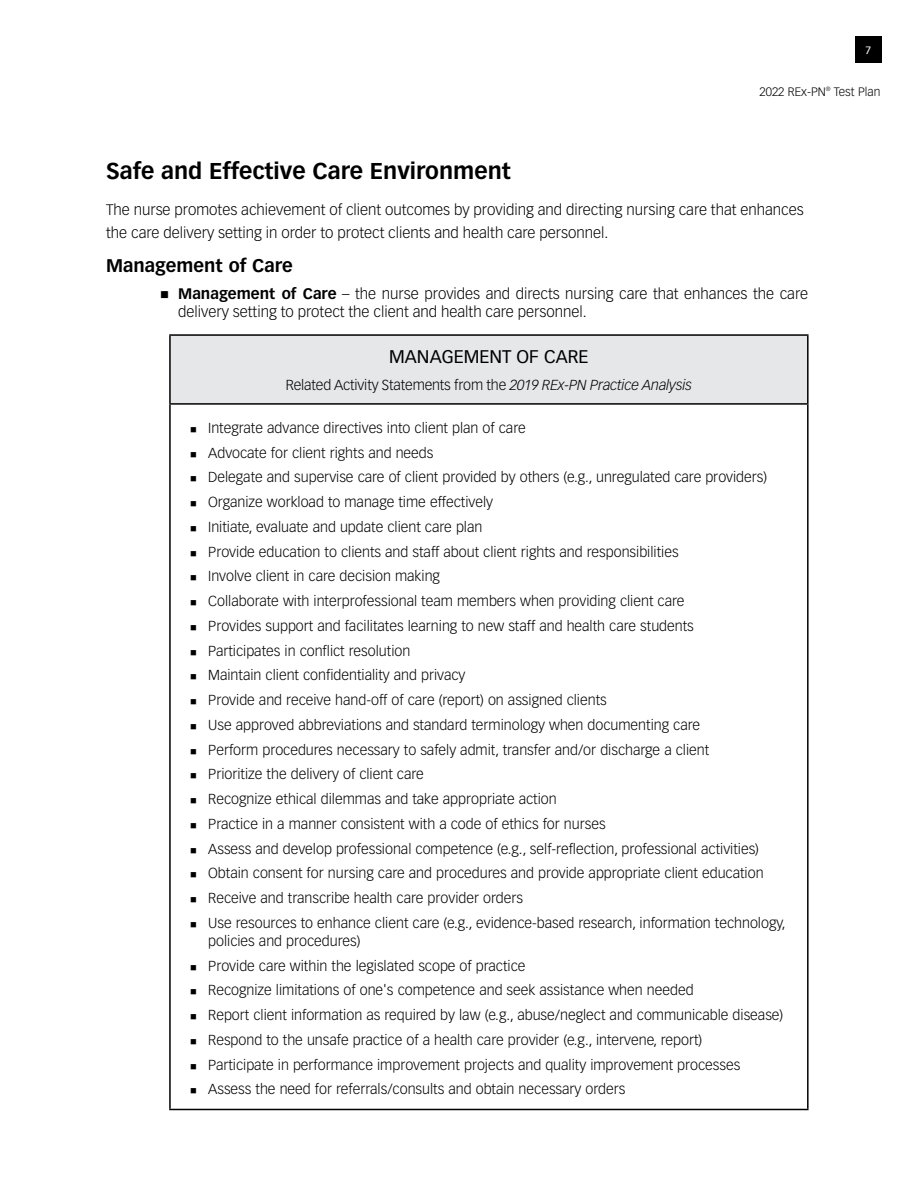
<style>
.page{position:relative;width:918px;height:1188px;background:#fff}
.page>*{position:absolute;margin:0;border:0;box-sizing:border-box;transform-origin:0 0}
.t1{font:700 22.5px "Vectora LT Std";color:#000}
.t2{font:18px "Vectora LT Std";color:#000}
.t3{font:700 18px "Vectora LT Std";color:#000}
.t4{font:300 15px/22.5px "Vectora LT Std";color:#000}
.t5{font:300 14.25px/24.8px "Vectora LT Std";color:#000}
.t6{font:300 12px "Vectora LT Std";color:#000}
.t7{font:10.5px "Vectora LT Std";color:#fff}
.s1{font-weight:700}
.s2{font-style:italic}
</style>
<div class="page">
<div style="left:855px;top:36px;width:27px;height:27px;background:#000"></div>
<div style="left:170px;top:335px;width:638px;height:69px;background:#e6e7e8"></div>
<hr style="left:169px;top:334px;width:640px;height:2px;background:#000">
<hr style="left:169px;top:336px;width:2px;height:67px;background:#000">
<hr style="left:807px;top:336px;width:2px;height:67px;background:#000">
<hr style="left:169px;top:403px;width:640px;height:2px;background:#000">
<hr style="left:807px;top:405px;width:2px;height:704px;background:#000">
<hr style="left:169px;top:1109px;width:640px;height:1px;background:#000">
<hr style="left:169px;top:405px;width:2px;height:704px;background:#000">
<p class="t7" style="left:866px;top:44px;width:7px">7</p>
<p class="t6" style="left:760px;top:85px;width:122px">2022 REx-PN<sup>®</sup> Test Plan</p>
<h1 class="t1" style="left:106px;top:158px;width:406px">Safe and Effective Care Environment</h1>
<p class="t4" style="left:106px;top:199px;width:699px">The nurse promotes achievement of client outcomes by providing and directing nursing care that enhances the care delivery setting in order to protect clients and health care personnel.</p>
<p class="t3" style="left:106px;top:255px;width:188px">Management of Care</p>
<p class="t4" style="left:178px;top:285px;width:631px;line-height:18px"><span class="s1">Management of Care</span> – the nurse provides and directs nursing care that enhances the care delivery setting to protect the client and health care personnel.</p>
<p class="t2" style="left:389px;top:346px;width:201px">MANAGEMENT OF CARE</p>
<p class="t5" style="left:286px;top:372px;width:408px">Related Activity Statements from the <span class="s2">2019 REx-PN Practice Analysis</span></p>
<p class="t5" style="left:208px;top:416px;width:579px">Integrate advance directives into client plan of care<br>Advocate for client rights and needs<br>Delegate and supervise care of client provided by others (e.g., unregulated care providers)<br>Organize workload to manage time effectively<br>Initiate, evaluate and update client care plan<br>Provide education to clients and staff about client rights and responsibilities<br>Involve client in care decision making<br>Collaborate with interprofessional team members when providing client care<br>Provides support and facilitates learning to new staff and health care students<br>Participates in conflict resolution<br>Maintain client confidentiality and privacy<br>Provide and receive hand-off of care (report) on assigned clients<br>Use approved abbreviations and standard terminology when documenting care<br>Perform procedures necessary to safely admit, transfer and/or discharge a client<br>Prioritize the delivery of client care<br>Recognize ethical dilemmas and take appropriate action<br>Practice in a manner consistent with a code of ethics for nurses<br>Assess and develop professional competence (e.g., self-reflection, professional activities)<br>Obtain consent for nursing care and procedures and provide appropriate client education Receive and transcribe health care provider orders<br>Use resources to enhance client care (e.g., evidence-based research, information technology,</p>
<p class="t5" style="left:208px;top:929px;width:577px">policies and procedures)<br>Provide care within the legislated scope of practice<br>Recognize limitations of one's competence and seek assistance when needed<br>Report client information as required by law (e.g., abuse/neglect and communicable disease)<br>Respond to the unsafe practice of a health care provider (e.g., intervene, report)<br>Participate in performance improvement projects and quality improvement processes Assess the need for referrals/consults and obtain necessary orders</p>
</div>
